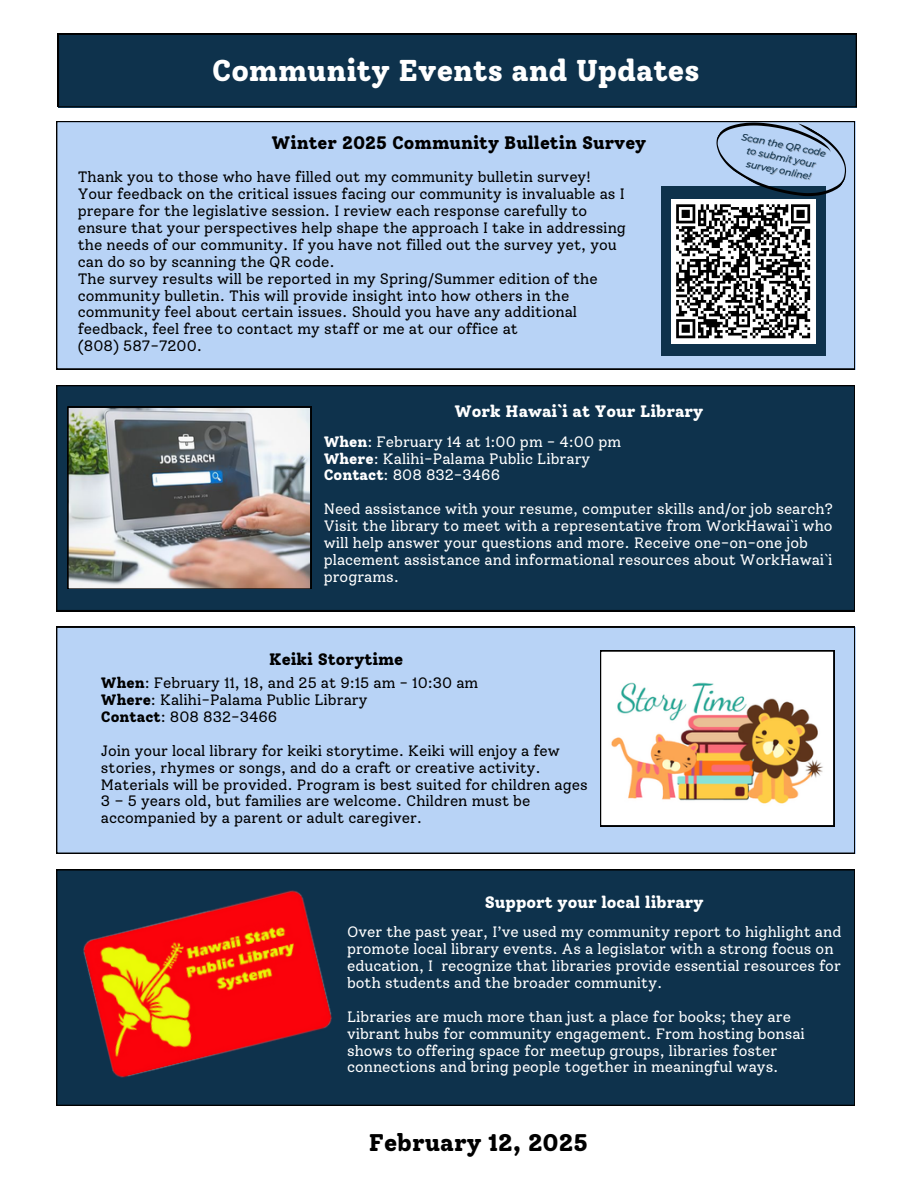
<style>
.page{position:relative;width:918px;height:1188px;background:#fff}
.page>*{position:absolute;margin:0;border:0;box-sizing:border-box;transform-origin:0 0}
.t1{font:800 30px "Solway";color:#fff}
.t2{font:800 24px "Solway";color:#000}
.t3{font:800 18px "Solway";color:#000}
.t4{font:800 16.5px "Solway";color:#fff}
.t5{font:800 16.5px "Solway";color:#000}
.t6{font:15px/16.8px "Solway";color:#000}
.t7{font:15px/16.8px "Solway";color:#fff}
.t8{font:italic 500 9.6px "Montserrat";color:#0e324c}
.s1{font-weight:800}
</style>
<div class="page">
<div style="left:58px;top:34px;width:799px;height:73px;background:#0e324c"></div>
<div style="left:56px;top:121px;width:799px;height:248px;background:#b8d3f6"></div>
<div style="left:661px;top:187px;width:164px;height:169px;background:#0e324c"></div>
<div style="left:671px;top:199px;width:145px;height:145px;background:#fff"></div>
<svg style="left:673px;top:89px;width:184px;height:251px"></svg>
<div style="left:56px;top:869px;width:799px;height:237px;background:#0e324c"></div>
<img style="left:80px;top:885px;width:257px;height:198px">
<div style="left:56px;top:385px;width:799px;height:226px;background:#0e324c"></div>
<div style="left:56px;top:627px;width:799px;height:227px;background:#b8d3f6"></div>
<svg style="left:600px;top:651px;width:234px;height:175px"></svg>
<img style="left:68px;top:407px;width:243px;height:182px">
<h1 class="t1" style="left:212px;top:52px;width:490px">Community Events and Updates</h1>
<p class="t3" style="left:272px;top:132px;width:376px">Winter 2025 Community Bulletin Survey</p>
<p class="t8" style="left:743px;top:130px;width:87px;rotate:12deg">Scan the QR code</p>
<h3 class="t8" style="left:748px;top:144px;width:72px;rotate:12deg">to submit your</h3>
<h4 class="t8" style="left:748px;top:157px;width:67px;rotate:12deg">survey online!</h4>
<h4 class="t6" style="left:78px;top:169px;width:550px">Thank you to those who have filled out my community bulletin survey!<br>Your feedback on the critical issues facing our community is invaluable as I prepare for the legislative session. I review each response carefully to ensure that your perspectives help shape the approach I take in addressing the needs of our community. If you have not filled out the survey yet, you can do so by scanning the QR code.<br>The survey results will be reported in my Spring/Summer edition of the community bulletin. This will provide insight into how others in the community feel about certain issues. Should you have any additional feedback, feel free to contact my staff or me at our office at<br>(808) 587-7200.</h4>
<p class="t4" style="left:455px;top:401px;width:250px">Work Hawai`i at Your Library</p>
<p class="t7" style="left:324px;top:433px;width:299px"><span class="s1">When</span>: February 14 at 1:00 pm - 4:00 pm<br><span class="s1">Where</span>: Kalihi-Palama Public Library<br><span class="s1">Contact</span>: 808 832-3466</p>
<h3 class="t7" style="left:324px;top:500px;width:511px">Need assistance with your resume, computer skills and/or job search?<br>Visit the library to meet with a representative from WorkHawai`i who will help answer your questions and more. Receive one-on-one job placement assistance and informational resources about WorkHawai`i programs.</h3>
<h4 class="t5" style="left:269px;top:650px;width:136px">Keiki Storytime</h4>
<h4 class="t6" style="left:101px;top:675px;width:379px"><span class="s1">When</span>: February 11, 18, and 25 at 9:15 am - 10:30 am<br><span class="s1">Where</span>: Kalihi-Palama Public Library<br><span class="s1">Contact</span>: 808 832-3466</h4>
<h3 class="t6" style="left:101px;top:742px;width:488px">Join your local library for keiki storytime. Keiki will enjoy a few stories, rhymes or songs, and do a craft or creative activity.<br>Materials will be provided. Program is best suited for children ages 3 – 5 years old, but families are welcome. Children must be accompanied by a parent or adult caregiver.</h3>
<p class="t4" style="left:485px;top:892px;width:221px">Support your local library</p>
<p class="t7" style="left:347px;top:924px;width:496px">Over the past year, I’ve used my community report to highlight and promote local library events. As a legislator with a strong focus on education, I recognize that libraries provide essential resources for both students and the broader community.</p>
<h3 class="t7" style="left:347px;top:1008px;width:459px">Libraries are much more than just a place for books; they are vibrant hubs for community engagement. From hosting bonsai shows to offering space for meetup groups, libraries foster connections and bring people together in meaningful ways.</h3>
<h4 class="t2" style="left:369px;top:1128px;width:221px">February 12, 2025</h4>
</div>
